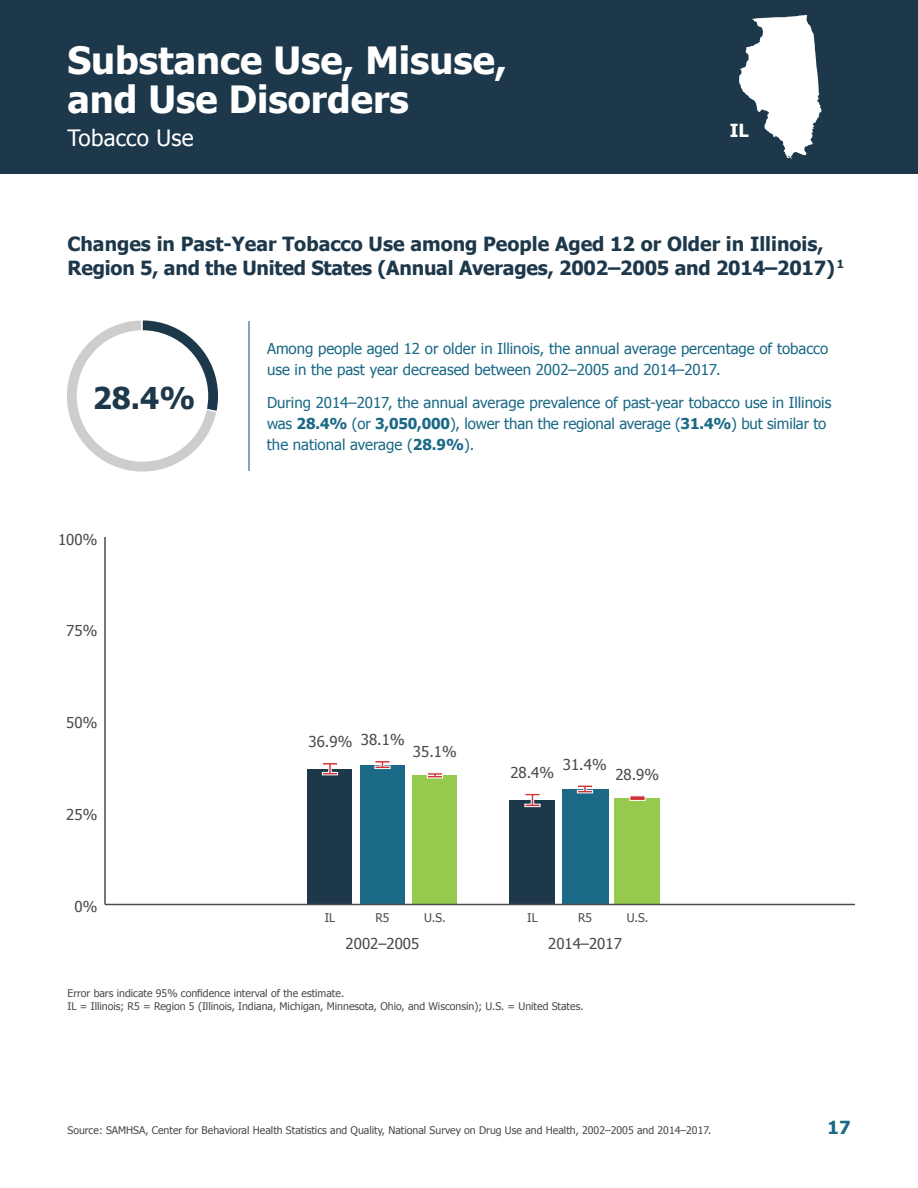
<style>
.page{position:relative;width:918px;height:1188px;background:#fff}
.page>*{position:absolute;margin:0;border:0;box-sizing:border-box;transform-origin:0 0}
.t1{font:700 37.5px/39px "Tahoma";color:#fff}
.t2{font:700 30px "Tahoma";color:#1e384b}
.t3{font:22.5px "Tahoma";letter-spacing:.01em;color:#fff}
.t4{font:700 19.5px/23.4px "Tahoma";color:#1e384b}
.t5{font:700 18px "Tahoma";color:#1a6986}
.t6{font:700 18px "Tahoma";color:#fff}
.t7{font:15px/21px "Tahoma";color:#1a6986}
.t8{font:15px "Tahoma";color:#4a4a4a}
.t9{font:12px "Tahoma";color:#4a4a4a}
.t10{font:10.5px/12.6px "Tahoma";color:#4a4a4a}
.s1{font-weight:700}
</style>
<div class="page">
<div style="left:0;top:0;width:918px;height:174px;background:#1e384b"></div>
<svg style="left:739px;top:15px;width:82px;height:143px"></svg>
<svg style="left:67px;top:320px;width:151px;height:152px"></svg>
<hr style="left:141px;top:309px;width:2px;height:87px;background:#fff">
<hr style="left:248px;top:321px;width:2px;height:150px;background:#1a6986">
<div style="left:308px;top:769px;width:44px;height:135px;background:#1e384b"></div>
<svg style="left:322px;top:763px;width:16px;height:12px"></svg>
<div style="left:360px;top:765px;width:45px;height:139px;background:#1a6986"></div>
<svg style="left:375px;top:761px;width:15px;height:8px"></svg>
<div style="left:412px;top:775px;width:46px;height:129px;background:#96ca4f"></div>
<svg style="left:427px;top:773px;width:16px;height:5px"></svg>
<div style="left:510px;top:800px;width:45px;height:104px;background:#1e384b"></div>
<svg style="left:525px;top:793px;width:15px;height:14px"></svg>
<div style="left:562px;top:789px;width:46px;height:115px;background:#1a6986"></div>
<svg style="left:577px;top:785px;width:16px;height:8px"></svg>
<div style="left:615px;top:798px;width:45px;height:106px;background:#96ca4f"></div>
<svg style="left:630px;top:796px;width:15px;height:5px"></svg>
<hr style="left:104px;top:537px;width:2px;height:367px;background:#4a4a4a">
<hr style="left:105px;top:904px;width:750px;height:1px;background:#4a4a4a">
<h2 class="t1" style="left:68px;top:39px;width:441px">Substance Use, Misuse, and Use Disorders</h2>
<h3 class="t3" style="left:68px;top:123px;width:128px">Tobacco Use</h3>
<p class="t6" style="left:730px;top:118px;width:20px">IL</p>
<h4 class="t4" style="left:68px;top:231px;width:778px">Changes in Past-Year Tobacco Use among People Aged 12 or Older in Illinois,<br>Region 5, and the United States (Annual Averages, 2002–2005 and 2014–2017) <sup>1</sup></h4>
<h2 class="t2" style="left:93px;top:377px;width:104px">28.4%</h2>
<p class="t8" style="left:58px;top:529px;width:41px">100%</p>
<p class="t8" style="left:66px;top:621px;width:33px">75%</p>
<p class="t8" style="left:66px;top:713px;width:33px">50%</p>
<p class="t8" style="left:66px;top:805px;width:33px">25%</p>
<p class="t8" style="left:74px;top:896px;width:24px">0%</p>
<p class="t7" style="left:267px;top:337px;width:563px">Among people aged 12 or older in Illinois, the annual average percentage of tobacco use in the past year decreased between 2002–2005 and 2014–2017.</p>
<p class="t7" style="left:267px;top:391px;width:566px">During 2014–2017, the annual average prevalence of past-year tobacco use in Illinois was <span class="s1">28.4%</span> (or <span class="s1">3,050,000</span>), lower than the regional average (<span class="s1">31.4%</span>) but similar to the national average (<span class="s1">28.9%</span>).</p>
<p class="t8" style="left:309px;top:731px;width:45px">36.9%</p>
<p class="t8" style="left:361px;top:730px;width:45px">38.1%</p>
<p class="t8" style="left:413px;top:742px;width:45px">35.1%</p>
<p class="t9" style="left:325px;top:909px;width:12px">IL</p>
<p class="t9" style="left:376px;top:909px;width:16px">R5</p>
<p class="t9" style="left:424px;top:909px;width:23px">U.S.</p>
<p class="t8" style="left:510px;top:762px;width:45px">28.4%</p>
<p class="t8" style="left:563px;top:754px;width:45px">31.4%</p>
<p class="t8" style="left:615px;top:765px;width:45px">28.9%</p>
<p class="t9" style="left:527px;top:909px;width:12px">IL</p>
<p class="t9" style="left:578px;top:909px;width:16px">R5</p>
<p class="t9" style="left:627px;top:909px;width:23px">U.S.</p>
<p class="t8" style="left:346px;top:934px;width:75px">2002–2005</p>
<p class="t8" style="left:548px;top:934px;width:75px">2014–2017</p>
<p class="t10" style="left:68px;top:986px;width:518px">Error bars indicate 95% confidence interval of the estimate.<br>IL = Illinois; R5 = Region 5 (Illinois, Indiana, Michigan, Minnesota, Ohio, and Wisconsin); U.S. = United States.</p>
<p class="t10" style="left:68px;top:1123px;width:646px">Source: SAMHSA, Center for Behavioral Health Statistics and Quality, National Survey on Drug Use and Health, 2002–2005 and 2014–2017.</p>
<p class="t5" style="left:828px;top:1115px;width:24px">17</p>
</div>
